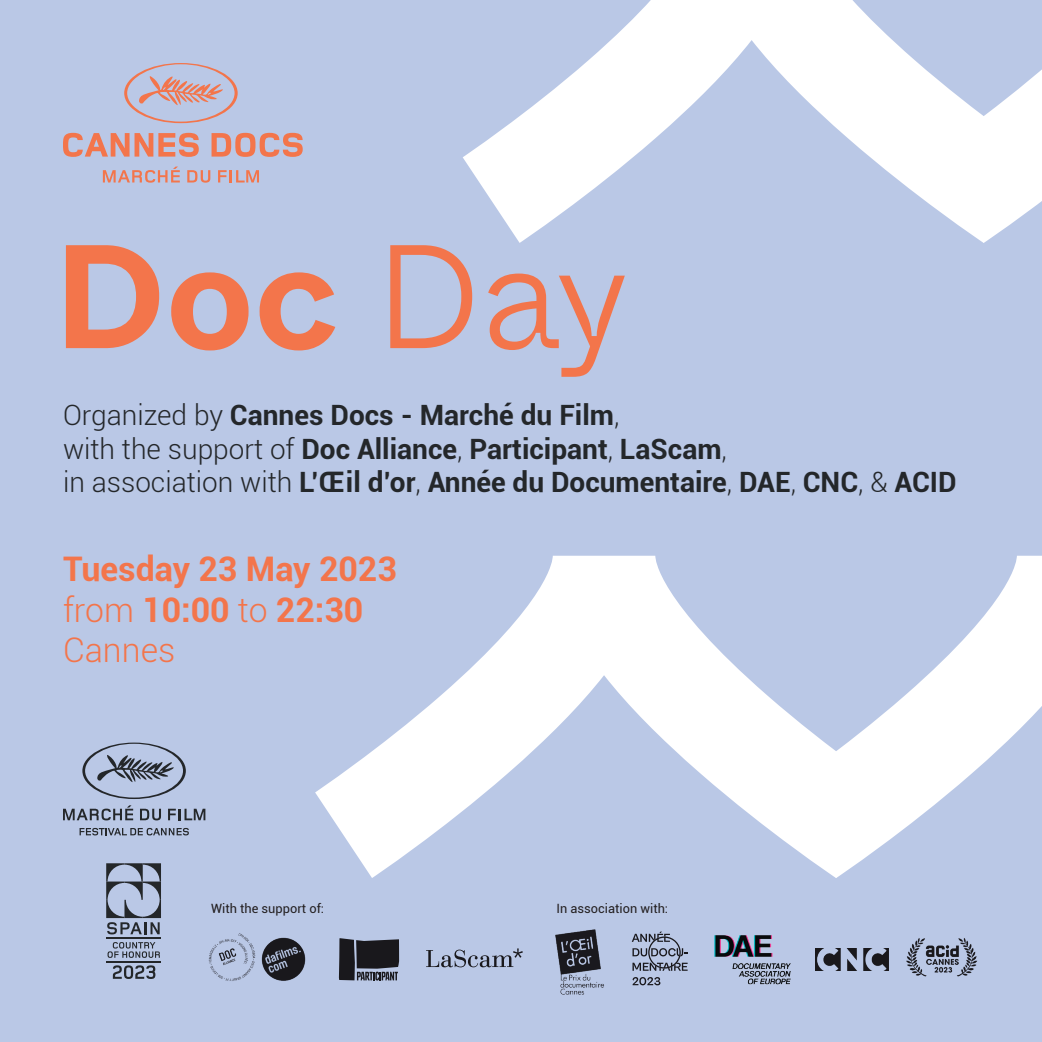
<style>
.page{position:relative;width:1042px;height:1042px;background:#bac8e6}
.page>*{position:absolute;margin:0;border:0;box-sizing:border-box;transform-origin:0 0}
.t1{font:700 147px "Whyte Inktrap";color:#f3754b}
.t2{font:700 33.95px/40.6px "Roboto";color:#f3754b}
.t3{font:700 28px/33.6px "Roboto";color:#24272a}
.t4{font:12.78px "Roboto";color:#231f20}
.s1{font-weight:300}
</style>
<div class="page">
<svg style="left:463px;top:0;width:577px;height:243px"></svg>
<svg style="left:893px;top:556px;width:149px;height:281px;fill:#fff"></svg>
<svg style="left:315px;top:556px;width:578px;height:322px"></svg>
<svg style="left:124px;top:63px;width:114px;height:60px"></svg>
<svg style="left:103px;top:167px;width:77px;height:16px"></svg>
<svg style="left:187px;top:170px;width:23px;height:13px"></svg>
<svg style="left:218px;top:170px;width:41px;height:12px"></svg>
<svg style="left:63px;top:133px;width:136px;height:24px"></svg>
<svg style="left:211px;top:133px;width:92px;height:24px"></svg>
<svg style="left:63px;top:805px;width:70px;height:15px"></svg>
<svg style="left:140px;top:809px;width:21px;height:11px"></svg>
<svg style="left:168px;top:809px;width:37px;height:11px"></svg>
<svg style="left:80px;top:828px;width:109px;height:7px"></svg>
<svg style="left:82px;top:742px;width:104px;height:57px"></svg>
<svg style="left:106px;top:863px;width:55px;height:71px"></svg>
<svg style="left:108px;top:942px;width:52px;height:16px"></svg>
<hr style="left:106px;top:937px;width:55px;height:2px;background:#24272a">
<hr style="left:106px;top:961px;width:55px;height:1px;background:#24272a">
<svg style="left:113px;top:965px;width:42px;height:14px"></svg>
<svg style="left:632px;top:977px;width:28px;height:8px"></svg>
<svg style="left:632px;top:931px;width:56px;height:40px"></svg>
<svg style="left:339px;top:938px;width:60px;height:42px;background:#383943"></svg>
<svg style="left:426px;top:948px;width:97px;height:19px"></svg>
<img style="left:816px;top:948px;width:72px;height:22px">
<img style="left:208px;top:933px;width:98px;height:48px">
<img style="left:906px;top:938px;width:71px;height:39px">
<img style="left:555px;top:929px;width:49px;height:66px">
<img style="left:714px;top:935px;width:77px;height:50px">
<h1 class="t1" style="left:54px;top:181px;width:577px">Doc <span class="s1">Day</span></h1>
<p class="t3" style="left:63px;top:397px;width:895px"><span class="s1">Organized by</span> Cannes Docs - Marché du Film<span class="s1">,<br>with the support of</span> Doc Alliance<span class="s1">,</span> Participant<span class="s1">,</span> LaScam<span class="s1">,<br>in association with</span> L’Œil d’or<span class="s1">,</span> Année du Documentaire<span class="s1">,</span> DAE<span class="s1">,</span> CNC<span class="s1">, &amp;</span> ACID</p>
<p class="t2" style="left:63px;top:547px;width:335px">Tuesday 23 May 2023 <span class="s1">from</span> 10:00 <span class="s1">to</span> 22:30<br><span class="s1">Cannes</span></p>
<p class="t4" style="left:211px;top:899px;width:114px">With the support of:</p>
<p class="t4" style="left:556px;top:899px;width:113px">In association with:</p>
</div>
